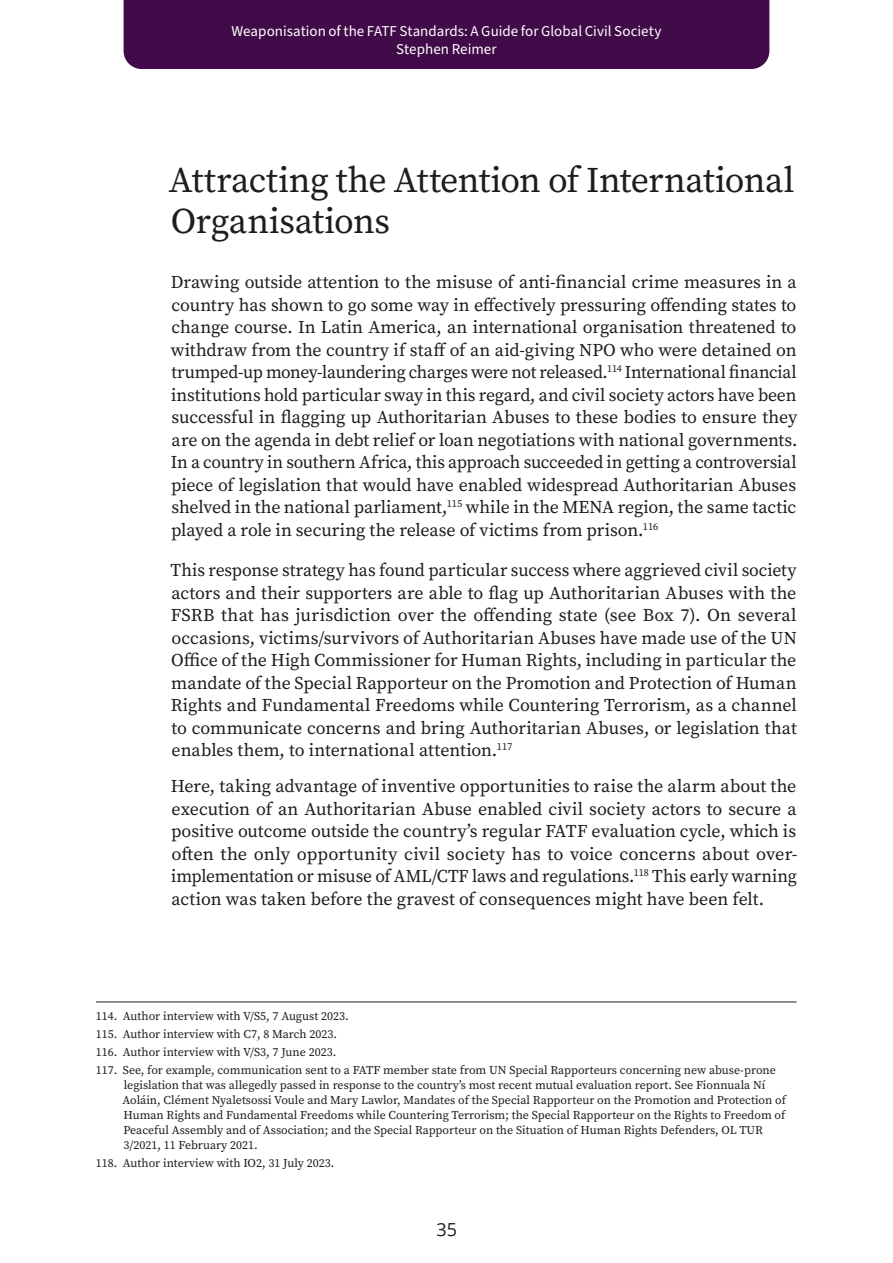
<style>
.page{position:relative;width:893px;height:1263px;background:#fff}
.page>*{position:absolute;margin:0;border:0;box-sizing:border-box;transform-origin:0 0}
.Heading_1{font:36px/40.5px "Source Serif Variable";letter-spacing:-.015em;color:#1d1d1b}
.t1{font:18px/22.5px "Source Serif Variable";letter-spacing:-.005em;color:#1d1d1b;text-align:justify}
.t2{font:18px "Open Sans";color:#1d1d1b}
.t3{font:15px/18px "Source Sans Pro";color:#fff;text-align:center}
.Footnote_Text{font:12px/15px "Source Serif Variable";color:#1d1d1b}
</style>
<div class="page">
<div style="left:124px;top:0;width:645px;height:69px;background:#410a48"></div>
<hr style="left:96px;top:1002px;width:700px;height:1px;background:#1d1d1b">
<p class="t3" style="left:232px;top:23px;width:431px">Weaponisation of the FATF Standards: A Guide for Global Civil Society<br>Stephen Reimer</p>
<p class="Heading_1" style="left:169px;top:160px;width:627px">Attracting the Attention of International<br>Organisations</p>
<p class="t1" style="left:171px;top:271px;width:628px">Drawing outside attention to the misuse of anti-financial crime measures in a country has shown to go some way in effectively pressuring offending states to change course. In Latin America, an international organisation threatened to withdraw from the country if staff of an aid-giving NPO who were detained on trumped-up money-laundering charges were not released.<sup>114</sup> International financial institutions hold particular sway in this regard, and civil society actors have been successful in flagging up Authoritarian Abuses to these bodies to ensure they are on the agenda in debt relief or loan negotiations with national governments.<br>In a country in southern Africa, this approach succeeded in getting a controversial piece of legislation that would have enabled widespread Authoritarian Abuses shelved in the national parliament,<sup>115</sup> while in the MENA region, the same tactic played a role in securing the release of victims from prison.<sup>116</sup></p>
<p class="t1" style="left:171px;top:559px;width:628px">This response strategy has found particular success where aggrieved civil society actors and their supporters are able to flag up Authoritarian Abuses with the FSRB that has jurisdiction over the offending state (see Box 7). On several occasions, victims/survivors of Authoritarian Abuses have made use of the UN Office of the High Commissioner for Human Rights, including in particular the mandate of the Special Rapporteur on the Promotion and Protection of Human Rights and Fundamental Freedoms while Countering Terrorism, as a channel to communicate concerns and bring Authoritarian Abuses, or legislation that enables them, to international attention.<sup>117</sup></p>
<p class="t1" style="left:171px;top:775px;width:628px">Here, taking advantage of inventive opportunities to raise the alarm about the execution of an Authoritarian Abuse enabled civil society actors to secure a positive outcome outside the country’s regular FATF evaluation cycle, which is often the only opportunity civil society has to voice concerns about over&shy;implementation or misuse of AML/CTF laws and regulations.<sup>118</sup> This early warning action was taken before the gravest of consequences might have been felt.</p>
<p class="Footnote_Text" style="left:96px;top:1007px;width:682px;line-height:18px">114. Author interview with V/S5, 7 August 2023.<br>115. Author interview with C7, 8 March 2023.<br>116. Author interview with V/S3, 7 June 2023.<br>117. See, for example, communication sent to a FATF member state from UN Special Rapporteurs concerning new abuse-prone</p>
<p class="Footnote_Text" style="left:123px;top:1077px;width:665px">legislation that was allegedly passed in response to the country’s most recent mutual evaluation report. See Fionnuala Ní Aoláin, Clément Nyaletsossi Voule and Mary Lawlor, Mandates of the Special Rapporteur on the Promotion and Protection of Human Rights and Fundamental Freedoms while Countering Terrorism; the Special Rapporteur on the Rights to Freedom of Peaceful Assembly and of Association; and the Special Rapporteur on the Situation of Human Rights Defenders, OL TUR 3/2021, 11 February 2021.</p>
<p class="Footnote_Text" style="left:96px;top:1155px;width:240px">118. Author interview with IO2, 31 July 2023.</p>
<p class="t2" style="left:437px;top:1217px;width:22px">35</p>
</div>
